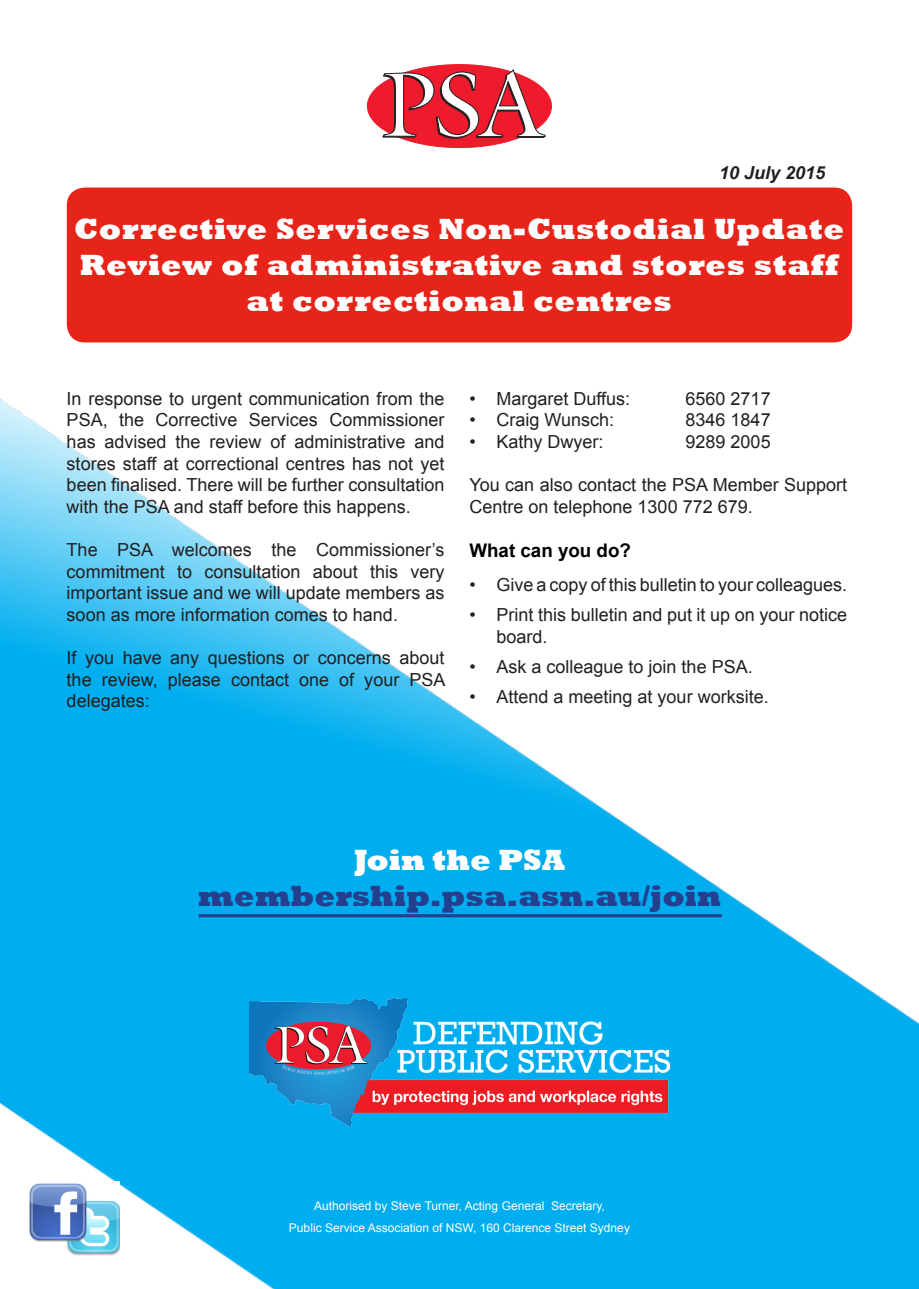
<style>
.page{position:relative;width:919px;height:1289px;background:#fff}
.page>*{position:absolute;margin:0;border:0;box-sizing:border-box;transform-origin:0 0}
.Body_text{font:800 30px "Rockwell";letter-spacing:.02em;color:#fff}
.Body_text-2{font:800 30px "Rockwell";color:#253f8e}
.Body_text-3{font:800 30px "Rockwell";color:#fff}
.Sub_heading{font:700 18.75px "Arial";color:#000}
.Body_text-4{font:18px/21.6px "Arial";color:#231f20;text-align:justify}
.Body_text-5{font:italic 700 18px "Arial";color:#231f20}
.Body_text-6{font:12px "Arial";color:#fff}
</style>
<div class="page">
<div style="left:67px;top:187px;width:785px;height:155px;background:#e72419;border-radius:18px"></div>
<img style="left:0;top:330px;width:918px;height:958px">
<hr style="left:198px;top:914px;width:523px;height:3px;background:#253f8e">
<div style="left:367px;top:65px;width:184px;height:83px;background:#ee1b2c;border-radius:50%"></div>
<svg style="left:382px;top:69px;width:163px;height:70px"></svg>
<img style="left:14px;top:1181px;width:105px;height:86px">
<img style="left:249px;top:997px;width:420px;height:128px">
<p class="Body_text-5" style="left:719px;top:161px;width:108px">10 July 2015</p>
<p class="Body_text" style="left:74px;top:212px;width:771px">Corrective Services Non-Custodial Update</p>
<p class="Body_text" style="left:80px;top:248px;width:760px">Review of administrative and stores staff</p>
<p class="Body_text" style="left:246px;top:284px;width:427px">at correctional centres</p>
<p class="Body_text-4" style="left:67px;top:388px;width:379px">In response to urgent communication from the PSA, the Corrective Services Commissioner has advised the review of administrative and stores staff at correctional centres has not yet been finalised. There will be further consultation with the PSA and staff before this happens.</p>
<p class="Body_text-4" style="left:67px;top:539px;width:379px">The PSA welcomes the Commissioner’s commitment to consultation about this very important issue and we will update members as soon as more information comes to hand.</p>
<p class="Body_text-4" style="left:67px;top:647px;width:380px">If you have any questions or concerns about the review, please contact one of your PSA delegates:</p>
<p class="Body_text-4" style="left:469px;top:388px;width:162px">• Margaret Duffus:</p>
<p class="Body_text-4" style="left:685px;top:388px;width:87px">6560 2717</p>
<p class="Body_text-4" style="left:469px;top:409px;width:146px">• Craig Wunsch:</p>
<p class="Body_text-4" style="left:685px;top:409px;width:87px">8346 1847</p>
<p class="Body_text-4" style="left:469px;top:431px;width:136px">• Kathy Dwyer:</p>
<p class="Body_text-4" style="left:685px;top:431px;width:87px">9289 2005</p>
<p class="Body_text-4" style="left:469px;top:474px;width:379px">You can also contact the PSA Member Support<br>Centre on telephone 1300 772 679.</p>
<p class="Sub_heading" style="left:469px;top:538px;width:163px">What can you do?</p>
<p class="Body_text-4" style="left:469px;top:574px;width:379px">• Give a copy of this bulletin to your colleagues.</p>
<p class="Body_text-4" style="left:496px;top:604px;width:352px;text-indent:-27px">• Print this bulletin and put it up on your notice board.</p>
<p class="Body_text-4" style="left:469px;top:656px;width:285px">• Ask a colleague to join the PSA.</p>
<p class="Body_text-4" style="left:469px;top:686px;width:301px">• Attend a meeting at your worksite.</p>
<p class="Body_text-3" style="left:354px;top:842px;width:212px">Join the PSA</p>
<p class="Body_text-2" style="left:198px;top:878px;width:524px">membership.psa.asn.au/join</p>
<p class="Body_text-6" style="left:314px;top:1197px;width:292px">Authorised by Steve Turner, Acting General Secretary,</p>
<p class="Body_text-6" style="left:289px;top:1219px;width:342px">Public Service Association of NSW, 160 Clarence Street Sydney</p>
</div>
